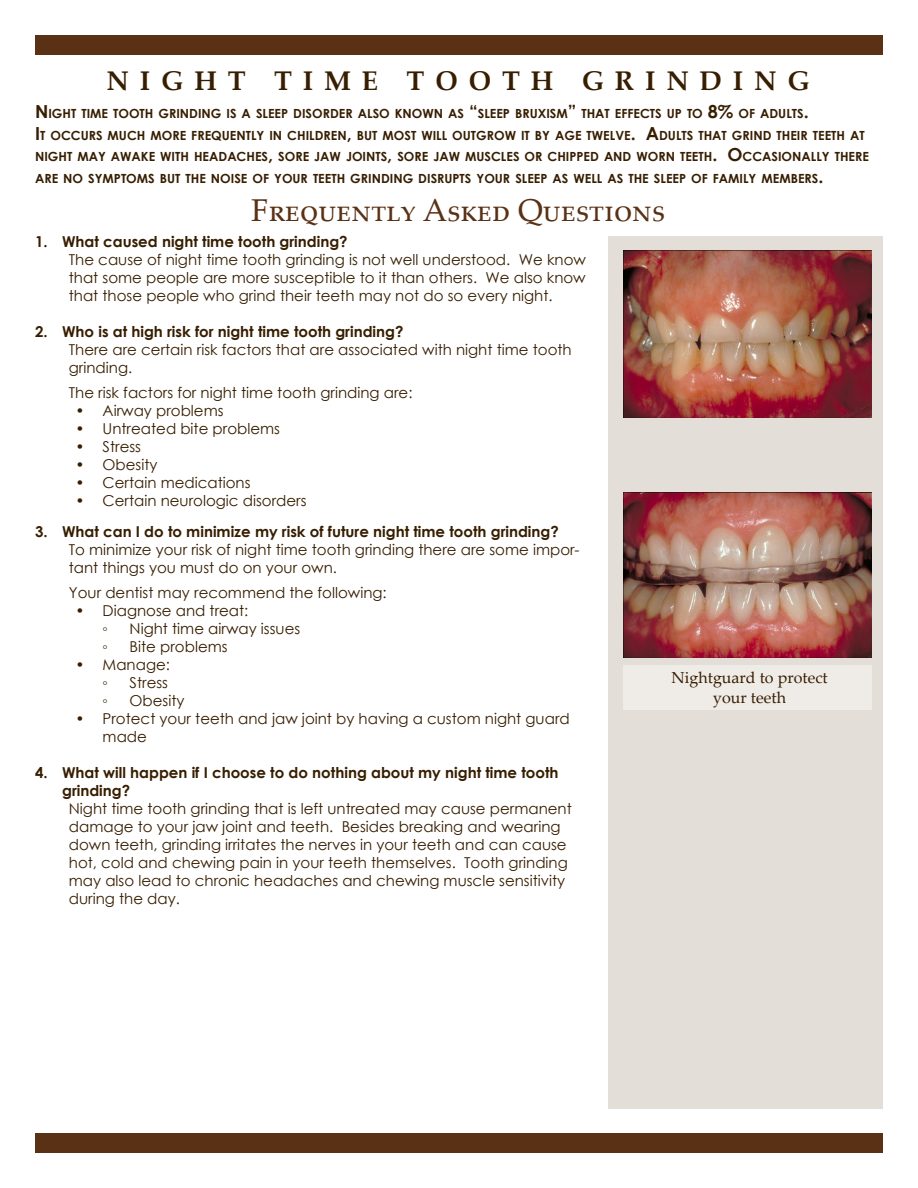
<style>
.page{position:relative;width:918px;height:1188px;background:#fff}
.page>*{position:absolute;margin:0;border:0;box-sizing:border-box;transform-origin:0 0}
.t1{font:31.5px "Palatino Linotype";color:#5a3115}
.t2{font:700 27px "Palatino Linotype";letter-spacing:.4em;color:#371e00}
.t3{font:16.05px/19.2px "Palatino Linotype";color:#371e00;text-align:center}
.t4{font:15px/18px "Century Gothic";color:#371e00}
.t5{font:700 15px/18px "Century Gothic";color:#371e00}
.t6{font:700 12.6px/21.6px "Century Gothic";color:#371e00}
.s1{font-size:18px}
</style>
<div class="page">
<div style="left:35px;top:1133px;width:848px;height:20px;background:#5a3115"></div>
<div style="left:35px;top:35px;width:848px;height:20px;background:#5a3115"></div>
<div style="left:608px;top:236px;width:275px;height:873px;background:#e4ded8"></div>
<img style="left:623px;top:251px;width:249px;height:166px">
<img style="left:623px;top:492px;width:249px;height:165px">
<div style="left:623px;top:665px;width:249px;height:44px;background:#efebe7"></div>
<h2 class="t2" style="left:106px;top:61px;width:705px">NIGHT TIME TOOTH GRINDING</h2>
<p class="t6" style="left:35px;top:102px;width:835px"><span class="s1">N</span> IGHT TIME TOOTH GRINDING IS A SLEEP DISORDER ALSO KNOWN AS <span class="s1">“</span>SLEEP BRUXISM<span class="s1">”</span> THAT EFFECTS UP TO <span class="s1">8%</span> OF ADULTS<span class="s1">.<br>I</span>T OCCURS MUCH MORE FREQUENTLY IN CHILDREN<span class="s1">,</span> BUT MOST WILL OUTGROW IT BY AGE TWELVE<span class="s1">. A</span>DULTS THAT GRIND THEIR TEETH AT NIGHT MAY AWAKE WITH HEADACHES<span class="s1">,</span> SORE JAW JOINTS<span class="s1">,</span> SORE JAW MUSCLES OR CHIPPED AND WORN TEETH<span class="s1">. O</span>CCASIONALLY THERE ARE NO SYMPTOMS BUT THE NOISE OF YOUR TEETH GRINDING DISRUPTS YOUR SLEEP AS WELL AS THE SLEEP OF FAMILY MEMBERS<span class="s1">.</span></p>
<h1 class="t1" style="left:251px;top:188px;width:416px">Frequently Asked Questions</h1>
<p class="t5" style="left:35px;top:232px;width:314px">1. What caused night time tooth grinding?</p>
<p class="t4" style="left:69px;top:251px;width:519px;text-align:justify">The cause of night time tooth grinding is not well understood. We know that some people are more susceptible to it than others. We also know that those people who grind their teeth may not do so every night.</p>
<p class="t5" style="left:35px;top:322px;width:370px">2. Who is at high risk for night time tooth grinding?</p>
<p class="t4" style="left:69px;top:341px;width:504px">There are certain risk factors that are associated with night time tooth grinding.</p>
<p class="t4" style="left:69px;top:383px;width:345px">The risk factors for night time tooth grinding are:</p>
<p class="t4" style="left:76px;top:401px;width:149px">• Airway problems</p>
<p class="t4" style="left:76px;top:419px;width:206px">• Untreated bite problems</p>
<p class="t4" style="left:76px;top:437px;width:67px">• Stress</p>
<p class="t4" style="left:76px;top:455px;width:83px">• Obesity</p>
<p class="t4" style="left:76px;top:473px;width:177px">• Certain medications</p>
<p class="t4" style="left:76px;top:491px;width:233px">• Certain neurologic disorders</p>
<p class="t5" style="left:35px;top:522px;width:525px">3. What can I do to minimize my risk of future night time tooth grinding?</p>
<p class="t4" style="left:69px;top:541px;width:512px">To minimize your risk of night time tooth grinding there are some impor&shy;tant things you must do on your own.</p>
<p class="t4" style="left:69px;top:584px;width:319px">Your dentist may recommend the following:</p>
<p class="t4" style="left:103px;top:602px;width:147px;text-indent:-27px">• Diagnose and treat: ◦</p>
<p class="t4" style="left:130px;top:620px;width:172px">Night time airway issues</p>
<p class="t4" style="left:103px;top:638px;width:7px">◦</p>
<p class="t4" style="left:130px;top:638px;width:100px">Bite problems</p>
<p class="t4" style="left:103px;top:656px;width:69px;text-indent:-27px">• Manage: ◦</p>
<p class="t4" style="left:130px;top:674px;width:40px">Stress</p>
<p class="t4" style="left:103px;top:692px;width:7px">◦</p>
<p class="t4" style="left:130px;top:692px;width:56px">Obesity</p>
<p class="t4" style="left:103px;top:710px;width:469px;text-indent:-27px">• Protect your teeth and jaw joint by having a custom night guard made</p>
<p class="t5" style="left:62px;top:763px;width:498px;text-indent:-27px">4. What will happen if I choose to do nothing about my night time tooth grinding?</p>
<p class="t4" style="left:69px;top:800px;width:504px">Night time tooth grinding that is left untreated may cause permanent damage to your jaw joint and teeth. Besides breaking and wearing down teeth, grinding irritates the nerves in your teeth and can cause hot, cold and chewing pain in your teeth themselves. Tooth grinding may also lead to chronic headaches and chewing muscle sensitivity during the day.</p>
<p class="t3" style="left:672px;top:668px;width:158px">Nightguard to protect your teeth</p>
</div>
